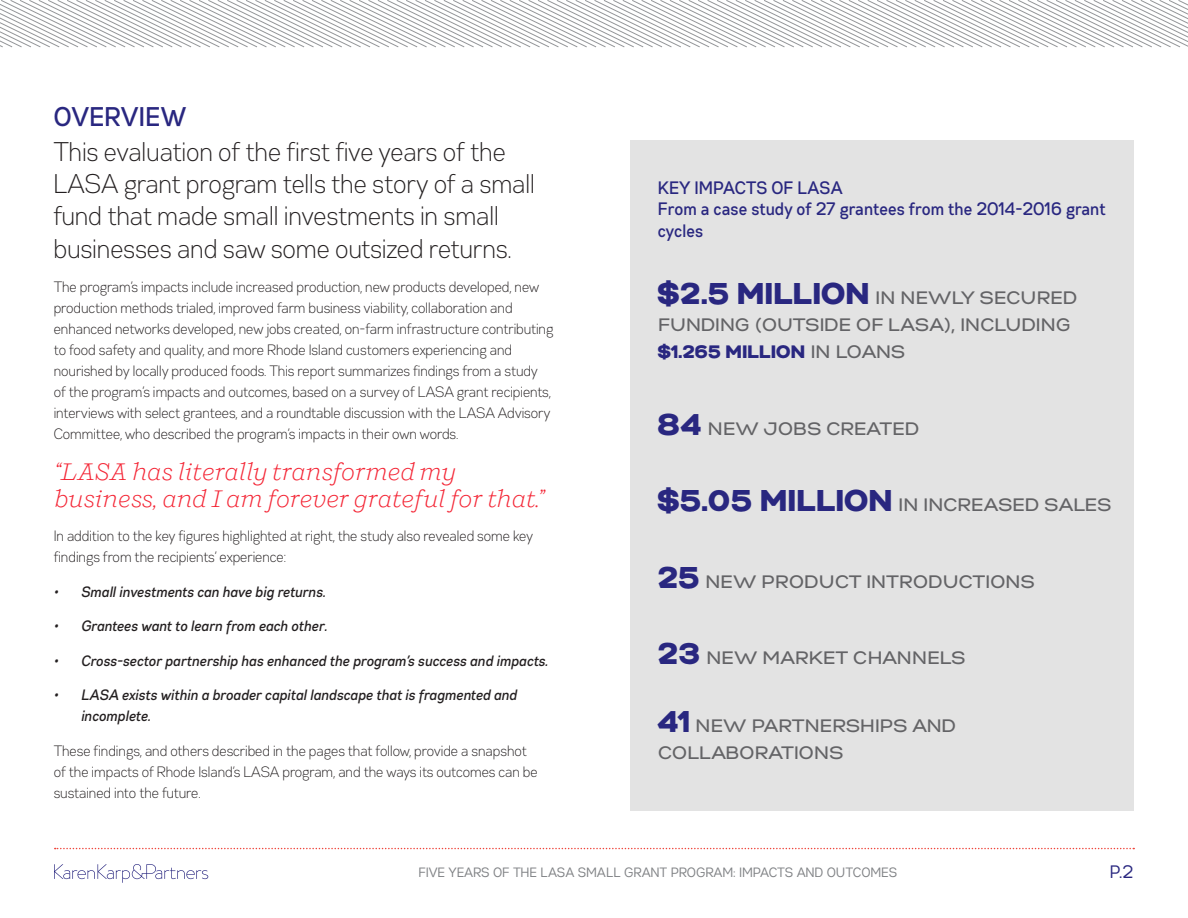
<style>
.page{position:relative;width:1188px;height:918px;background:#fff}
.page>*{position:absolute;margin:0;border:0;box-sizing:border-box;transform-origin:0 0}
.LASA_Body{font:300 condensed 27px/32.4px "Gabriel Sans";color:#231f20}
.CLT_Header1{font:600 condensed 27px "Gabriel Sans";color:#292780}
.LASA_Body-2{font:italic 300 24px/27px "Shift";color:#f42434}
.Paragraph_Style_2{font:600 18px/27px "Gabriel Sans";color:#636366}
.Paragraph_Style_2-2{font:600 condensed 18px/21.6px "Gabriel Sans";color:#292780}
.t1{font:condensed 18px "Gabriel Sans";color:#292780}
.LASA_Body-3{font:300 condensed 15px/21px "Gabriel Sans";color:#231f20}
.t2{font:15px/21px "Gabriel Sans Sem Bd Cond Ita";color:#231f20}
.t3{font:condensed 13.5px "Gabriel Sans";color:#808285}
.s1{font-weight:900;font-size:30px;color:#292780}
.s2{font-weight:900;color:#292780}
</style>
<div class="page">
<svg style="left:0;top:0;width:1188px;height:48px"></svg>
<svg style="left:54px;top:864px;width:154px;height:19px"></svg>
<svg style="left:55px;top:848px;width:1079px;height:1px"></svg>
<div style="left:630px;top:140px;width:504px;height:671px;background:#e3e3e3"></div>
<p class="CLT_Header1" style="left:54px;top:101px;width:134px">OVERVIEW</p>
<p class="LASA_Body" style="left:54px;top:136px;width:483px">This evaluation of the first five years of the LASA grant program tells the story of a small fund that made small investments in small businesses and saw some outsized returns.</p>
<p class="LASA_Body-3" style="left:54px;top:277px;width:501px">The program’s impacts include increased production, new products developed, new production methods trialed, improved farm business viability, collaboration and enhanced networks developed, new jobs created, on-farm infrastructure contributing to food safety and quality, and more Rhode Island customers experiencing and nourished by locally produced foods. This report summarizes findings from a study of the program’s impacts and outcomes, based on a survey of LASA grant recipients, interviews with select grantees, and a roundtable discussion with the LASA Advisory Committee, who described the program’s impacts in their own words.</p>
<p class="LASA_Body-2" style="left:54px;top:458px;width:492px">“LASA has literally transformed my business, and I am forever grateful for that.”</p>
<p class="LASA_Body-3" style="left:54px;top:526px;width:481px">In addition to the key figures highlighted at right, the study also revealed some key findings from the recipients’ experience:</p>
<p class="t2" style="left:54px;top:581px;width:273px">• Small investments can have big returns.</p>
<p class="t2" style="left:54px;top:616px;width:275px">• Grantees want to learn from each other.</p>
<p class="t2" style="left:54px;top:650px;width:496px">• Cross-sector partnership has enhanced the program’s success and impacts.</p>
<p class="t2" style="left:81px;top:685px;width:438px;text-indent:-27px">• LASA exists within a broader capital landscape that is fragmented and incomplete.</p>
<p class="LASA_Body-3" style="left:54px;top:741px;width:486px">These findings, and others described in the pages that follow, provide a snapshot of the impacts of Rhode Island’s LASA program, and the ways its outcomes can be sustained into the future.</p>
<p class="Paragraph_Style_2-2" style="left:658px;top:177px;width:449px">KEY IMPACTS OF LASA<br>From a case study of 27 grantees from the 2014-2016 grant cycles</p>
<p class="Paragraph_Style_2" style="left:658px;top:285px;width:421px"><span class="s1">$2.5 MILLION</span> IN NEWLY SECURED<br>FUNDING (OUTSIDE OF LASA), INCLUDING <span class="s2">$1.265 MILLION</span> IN LOANS</p>
<p class="Paragraph_Style_2" style="left:658px;top:415px;width:263px"><span class="s1">84</span> NEW JOBS CREATED</p>
<p class="Paragraph_Style_2" style="left:658px;top:492px;width:455px"><span class="s1">$5.05 MILLION</span> IN INCREASED SALES</p>
<p class="Paragraph_Style_2" style="left:658px;top:568px;width:378px"><span class="s1">25</span> NEW PRODUCT INTRODUCTIONS</p>
<p class="Paragraph_Style_2" style="left:658px;top:645px;width:309px"><span class="s1">23</span> NEW MARKET CHANNELS</p>
<p class="Paragraph_Style_2" style="left:658px;top:712px;width:299px"><span class="s1">41</span> NEW PARTNERSHIPS AND<br>COLLABORATIONS</p>
<p class="t3" style="left:419px;top:865px;width:480px">FIVE YEARS OF THE LASA SMALL GRANT PROGRAM: IMPACTS AND OUTCOMES</p>
<p class="t1" style="left:1110px;top:861px;width:25px">P.2</p>
</div>
